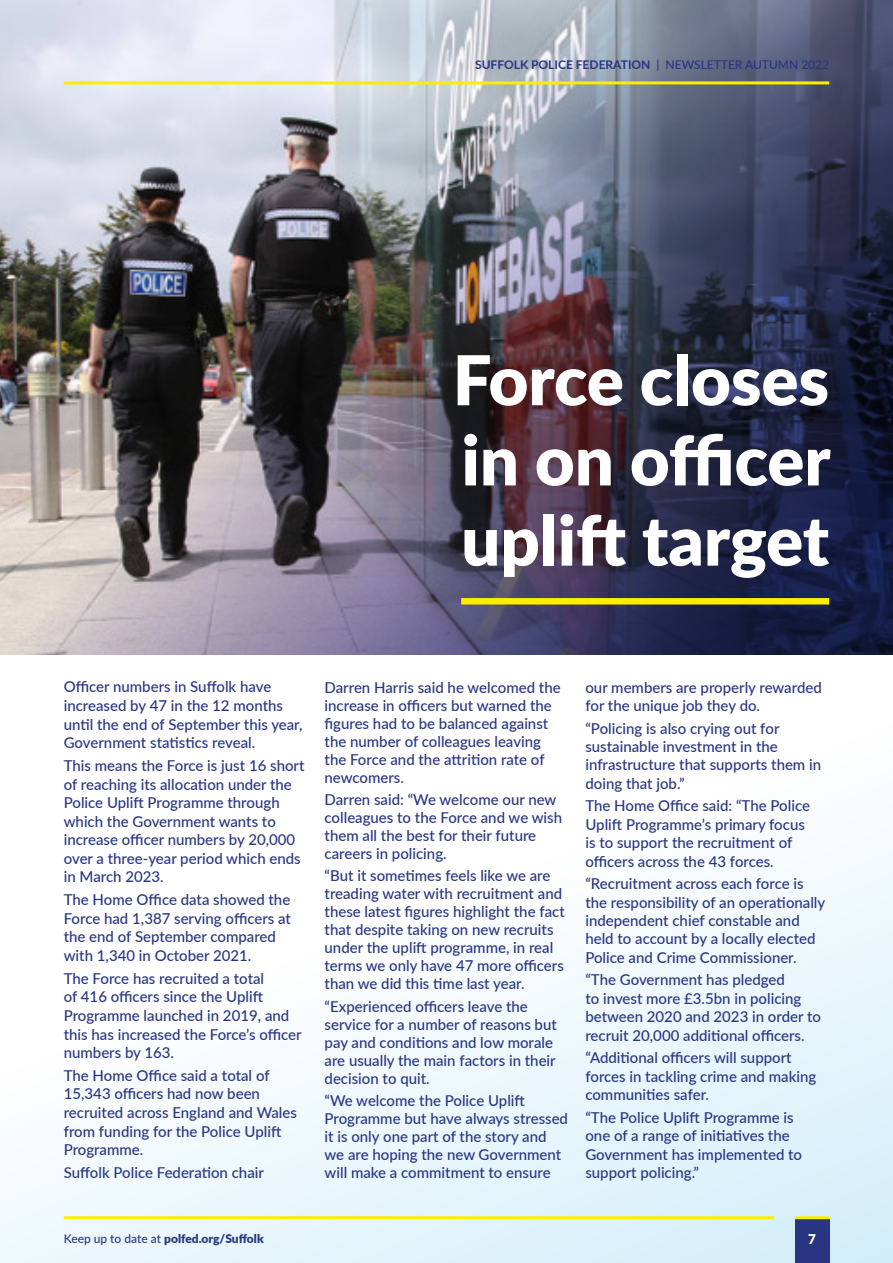
<style>
.page{position:relative;width:893px;height:1263px;background:#fff}
.page>*{position:absolute;margin:0;border:0;box-sizing:border-box;transform-origin:0 0}
.t1{font:900 68.7px/80.1px "Lato";color:#fff;text-align:justify}
.t2{font:500 15px/18px "Lato";color:#283583}
.t3{font:900 13.5px "Lato";color:#fff}
.t4{font:700 12px "Lato";color:#283583}
.t5{font:900 12px "Lato";color:#283583}
.s1{font-weight:500}
</style>
<div class="page">
<svg style="left:0;top:839px;width:893px;height:424px"></svg>
<img style="left:0;top:0;width:893px;height:655px">
<div style="left:461px;top:598px;width:368px;height:6px;background:#ffed00"></div>
<hr style="left:64px;top:81px;width:765px;height:3px;background:#ffed00">
<div style="left:795px;top:1219px;width:34px;height:44px;background:#283583"></div>
<hr style="left:64px;top:1216px;width:710px;height:3px;background:#ffed00">
<hr style="left:795px;top:1216px;width:34px;height:3px;background:#ffed00">
<p class="t4" style="left:475px;top:56px;width:356px">SUFFOLK POLICE FEDERATION <span class="s1">| NEWSLETTER AUTUMN 2022</span></p>
<h1 class="t1" style="left:453px;top:337px;width:379px">Force closes in on officer uplift target</h1>
<p class="t2" style="left:64px;top:677px;width:240px;line-height:18.6px">Officer numbers in Suffolk have increased by 47 in the 12 months until the end of September this year,<br>Government statistics reveal.</p>
<p class="t2" style="left:64px;top:756px;width:242px;line-height:18.6px">This means the Force is just 16 short of reaching its allocation under the<br>Police Uplift Programme through which the Government wants to increase officer numbers by 20,000 over a three-year period which ends in March 2023.</p>
<p class="t2" style="left:64px;top:890px;width:229px;line-height:18.6px">The Home Office data showed the<br>Force had 1,387 serving officers at the end of September compared with 1,340 in October 2021.</p>
<p class="t2" style="left:64px;top:968px;width:239px;line-height:18.6px">The Force has recruited a total<br>of 416 officers since the Uplift<br>Programme launched in 2019, and this has increased the Force’s officer numbers by 163.</p>
<p class="t2" style="left:64px;top:1065px;width:235px;line-height:18.6px">The Home Office said a total of<br>15,343 officers had now been recruited across England and Wales from funding for the Police Uplift<br>Programme.</p>
<p class="t2" style="left:64px;top:1163px;width:202px">Suffolk Police Federation chair</p>
<p class="t2" style="left:325px;top:677px;width:238px">Darren Harris said he welcomed the increase in officers but warned the figures had to be balanced against the number of colleagues leaving the Force and the attrition rate of newcomers.</p>
<p class="t2" style="left:325px;top:790px;width:239px">Darren said: “We welcome our new colleagues to the Force and we wish them all the best for their future careers in policing.</p>
<p class="t2" style="left:325px;top:866px;width:242px">“But it sometimes feels like we are treading water with recruitment and these latest figures highlight the fact that despite taking on new recruits under the uplift programme, in real terms we only have 47 more officers than we did this time last year.</p>
<p class="t2" style="left:325px;top:996px;width:234px">“Experienced officers leave the service for a number of reasons but pay and conditions and low morale are usually the main factors in their decision to quit.</p>
<p class="t2" style="left:325px;top:1091px;width:245px">“We welcome the Police Uplift<br>Programme but have always stressed it is only one part of the story and we are hoping the new Government will make a commitment to ensure</p>
<p class="t2" style="left:585px;top:677px;width:238px;line-height:18.5px">our members are properly rewarded for the unique job they do.</p>
<p class="t2" style="left:585px;top:718px;width:237px;line-height:18.5px">“Policing is also crying out for sustainable investment in the infrastructure that supports them in doing that job.”</p>
<p class="t2" style="left:585px;top:796px;width:226px;line-height:18.5px">The Home Office said: “The Police<br>Uplift Programme’s primary focus is to support the recruitment of officers across the 43 forces.</p>
<p class="t2" style="left:585px;top:874px;width:241px;line-height:18.5px">“Recruitment across each force is the responsibility of an operationally independent chief constable and held to account by a locally elected Police and Crime Commissioner.</p>
<p class="t2" style="left:585px;top:970px;width:237px;line-height:18.5px">“The Government has pledged<br>to invest more £3.5bn in policing between 2020 and 2023 in order to recruit 20,000 additional officers.</p>
<p class="t2" style="left:585px;top:1048px;width:232px;line-height:18.5px">“Additional officers will support forces in tackling crime and making communities safer.</p>
<p class="t2" style="left:585px;top:1107px;width:218px;line-height:18.5px">“The Police Uplift Programme is one of a range of initiatives the<br>Government has implemented to support policing.”</p>
<p class="t5" style="left:64px;top:1229px;width:201px"><span class="s1">Keep up to date at</span> polfed.org/Suffolk</p>
<p class="t3" style="left:808px;top:1229px;width:9px">7</p>
</div>
